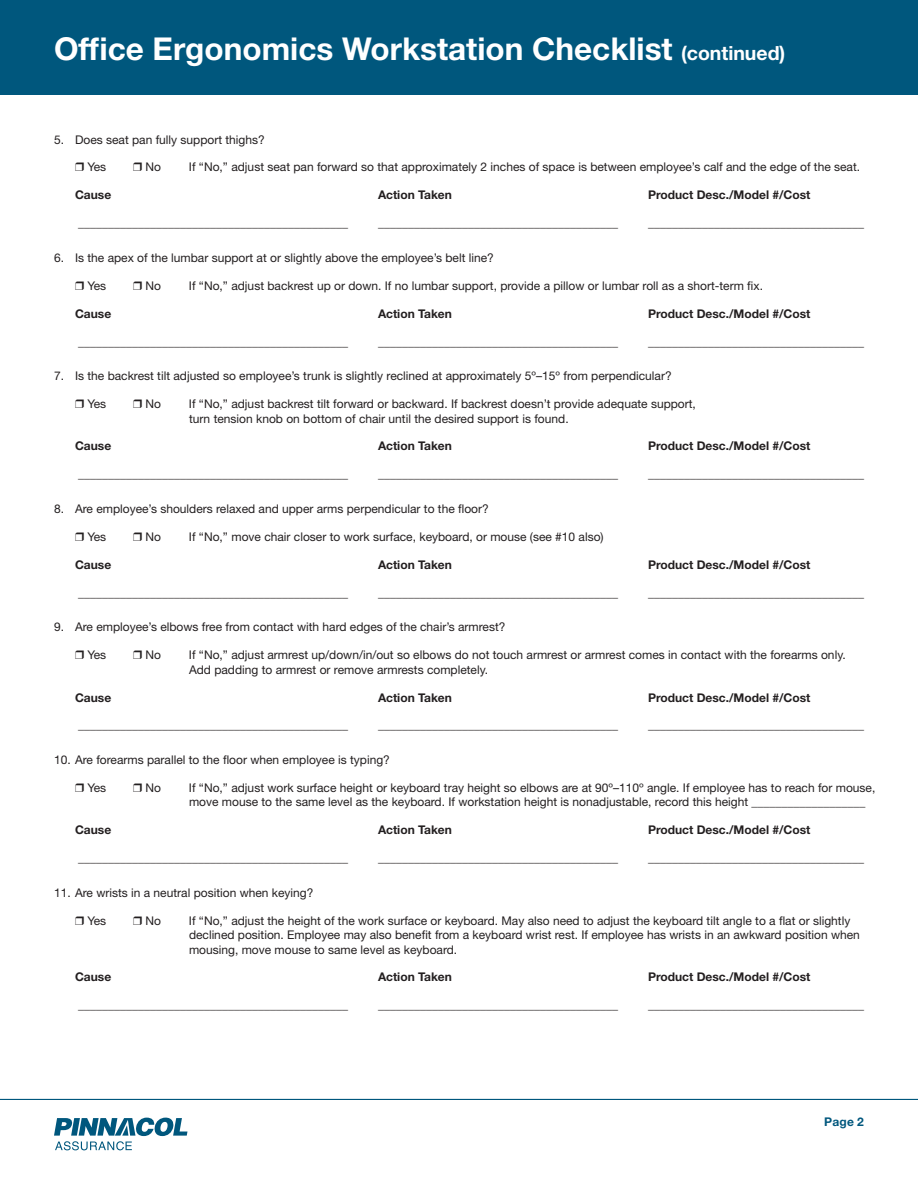
<style>
.page{position:relative;width:918px;height:1188px;background:#fff}
.page>*{position:absolute;margin:0;border:0;box-sizing:border-box;transform-origin:0 0}
.t1{font:700 31.5px "Helvetica Neue LT Pro";color:#fff}
.body{font:12px/14.4px "Helvetica Neue LT Pro";color:#231f20}
.body_bold{font:700 12px "Helvetica Neue LT Pro";color:#231f20}
.headline{font:700 12px "Helvetica Neue LT Pro";color:#00577d}
.s1{font-size:19.5px}
</style>
<div class="page">
<div style="left:0;top:0;width:918px;height:94px;background:#00577d"></div>
<svg style="left:54px;top:1118px;width:133px;height:32px"></svg>
<hr style="left:0;top:1099px;width:918px;height:1px;background:#00577d">
<p class="t1" style="left:54px;top:29px;width:733px">Office Ergonomics Workstation Checklist <span class="s1">(continued)</span></p>
<p class="body" style="left:54px;top:132px;width:212px">5. Does seat pan fully support thighs?</p>
<p class="body" style="left:75px;top:160px;width:33px">❒ Yes</p>
<p class="body" style="left:133px;top:160px;width:29px">❒ No</p>
<p class="body" style="left:189px;top:160px;width:673px">If “No,” adjust seat pan forward so that approximately 2 inches of space is between employee’s calf and the edge of the seat.</p>
<p class="body_bold" style="left:75px;top:188px;width:38px">Cause</p>
<p class="body_bold" style="left:378px;top:188px;width:75px">Action Taken</p>
<p class="body_bold" style="left:648px;top:188px;width:164px">Product Desc./Model #/Cost</p>
<p class="body" style="left:78px;top:216px;width:271px">_____________________________________________</p>
<p class="body" style="left:378px;top:216px;width:241px">________________________________________</p>
<p class="body" style="left:648px;top:216px;width:217px">____________________________________</p>
<p class="body" style="left:54px;top:250px;width:441px">6. Is the apex of the lumbar support at or slightly above the employee’s belt line?</p>
<p class="body" style="left:75px;top:278px;width:33px">❒ Yes</p>
<p class="body" style="left:133px;top:278px;width:29px">❒ No</p>
<p class="body" style="left:189px;top:278px;width:576px">If “No,” adjust backrest up or down. If no lumbar support, provide a pillow or lumbar roll as a short-term fix.</p>
<p class="body_bold" style="left:75px;top:306px;width:38px">Cause</p>
<p class="body_bold" style="left:378px;top:306px;width:75px">Action Taken</p>
<p class="body_bold" style="left:648px;top:306px;width:164px">Product Desc./Model #/Cost</p>
<p class="body" style="left:78px;top:334px;width:271px">_____________________________________________</p>
<p class="body" style="left:378px;top:334px;width:241px">________________________________________</p>
<p class="body" style="left:648px;top:334px;width:217px">____________________________________</p>
<p class="body" style="left:54px;top:369px;width:619px">7. Is the backrest tilt adjusted so employee’s trunk is slightly reclined at approximately 5º–15º from perpendicular?</p>
<p class="body" style="left:75px;top:396px;width:33px">❒ Yes</p>
<p class="body" style="left:133px;top:396px;width:29px">❒ No</p>
<p class="body" style="left:189px;top:396px;width:508px">If “No,” adjust backrest tilt forward or backward. If backrest doesn’t provide adequate support, turn tension knob on bottom of chair until the desired support is found.</p>
<p class="body_bold" style="left:75px;top:439px;width:38px">Cause</p>
<p class="body_bold" style="left:378px;top:439px;width:75px">Action Taken</p>
<p class="body_bold" style="left:648px;top:439px;width:164px">Product Desc./Model #/Cost</p>
<p class="body" style="left:78px;top:467px;width:271px">_____________________________________________</p>
<p class="body" style="left:378px;top:467px;width:241px">________________________________________</p>
<p class="body" style="left:648px;top:467px;width:217px">____________________________________</p>
<p class="body" style="left:54px;top:501px;width:436px">8. Are employee’s shoulders relaxed and upper arms perpendicular to the floor?</p>
<p class="body" style="left:75px;top:529px;width:33px">❒ Yes</p>
<p class="body" style="left:133px;top:529px;width:29px">❒ No</p>
<p class="body" style="left:189px;top:529px;width:416px">If “No,” move chair closer to work surface, keyboard, or mouse (see #10 also)</p>
<p class="body_bold" style="left:75px;top:557px;width:38px">Cause</p>
<p class="body_bold" style="left:378px;top:557px;width:75px">Action Taken</p>
<p class="body_bold" style="left:648px;top:557px;width:164px">Product Desc./Model #/Cost</p>
<p class="body" style="left:78px;top:585px;width:271px">_____________________________________________</p>
<p class="body" style="left:378px;top:585px;width:241px">________________________________________</p>
<p class="body" style="left:648px;top:585px;width:217px">____________________________________</p>
<p class="body" style="left:54px;top:620px;width:453px">9. Are employee’s elbows free from contact with hard edges of the chair’s armrest?</p>
<p class="body" style="left:75px;top:648px;width:33px">❒ Yes</p>
<p class="body" style="left:133px;top:648px;width:29px">❒ No</p>
<p class="body" style="left:189px;top:648px;width:658px">If “No,” adjust armrest up/down/in/out so elbows do not touch armrest or armrest comes in contact with the forearms only.<br>Add padding to armrest or remove armrests completely.</p>
<p class="body_bold" style="left:75px;top:690px;width:38px">Cause</p>
<p class="body_bold" style="left:378px;top:690px;width:75px">Action Taken</p>
<p class="body_bold" style="left:648px;top:690px;width:164px">Product Desc./Model #/Cost</p>
<p class="body" style="left:78px;top:718px;width:271px">_____________________________________________</p>
<p class="body" style="left:378px;top:718px;width:241px">________________________________________</p>
<p class="body" style="left:648px;top:718px;width:217px">____________________________________</p>
<p class="body" style="left:54px;top:752px;width:337px">10. Are forearms parallel to the floor when employee is typing?</p>
<p class="body" style="left:75px;top:780px;width:33px">❒ Yes</p>
<p class="body" style="left:133px;top:780px;width:29px">❒ No</p>
<p class="body" style="left:189px;top:780px;width:688px">If “No,” adjust work surface height or keyboard tray height so elbows are at 90º–110º angle. If employee has to reach for mouse, move mouse to the same level as the keyboard. If workstation height is nonadjustable, record this height ___________________</p>
<p class="body_bold" style="left:75px;top:822px;width:38px">Cause</p>
<p class="body_bold" style="left:378px;top:822px;width:75px">Action Taken</p>
<p class="body_bold" style="left:648px;top:822px;width:164px">Product Desc./Model #/Cost</p>
<p class="body" style="left:78px;top:850px;width:271px">_____________________________________________</p>
<p class="body" style="left:378px;top:850px;width:241px">________________________________________</p>
<p class="body" style="left:648px;top:850px;width:217px">____________________________________</p>
<p class="body" style="left:54px;top:885px;width:261px">11. Are wrists in a neutral position when keying?</p>
<p class="body" style="left:75px;top:913px;width:33px">❒ Yes</p>
<p class="body" style="left:133px;top:913px;width:29px">❒ No</p>
<p class="body" style="left:189px;top:913px;width:672px">If “No,” adjust the height of the work surface or keyboard. May also need to adjust the keyboard tilt angle to a flat or slightly declined position. Employee may also benefit from a keyboard wrist rest. If employee has wrists in an awkward position when mousing, move mouse to same level as keyboard.</p>
<p class="body_bold" style="left:75px;top:970px;width:38px">Cause</p>
<p class="body_bold" style="left:378px;top:970px;width:75px">Action Taken</p>
<p class="body_bold" style="left:648px;top:970px;width:164px">Product Desc./Model #/Cost</p>
<p class="body" style="left:78px;top:998px;width:271px">_____________________________________________</p>
<p class="body" style="left:378px;top:998px;width:241px">________________________________________</p>
<p class="body" style="left:648px;top:998px;width:217px">____________________________________</p>
<p class="headline" style="left:824px;top:1114px;width:41px">Page 2</p>
</div>
